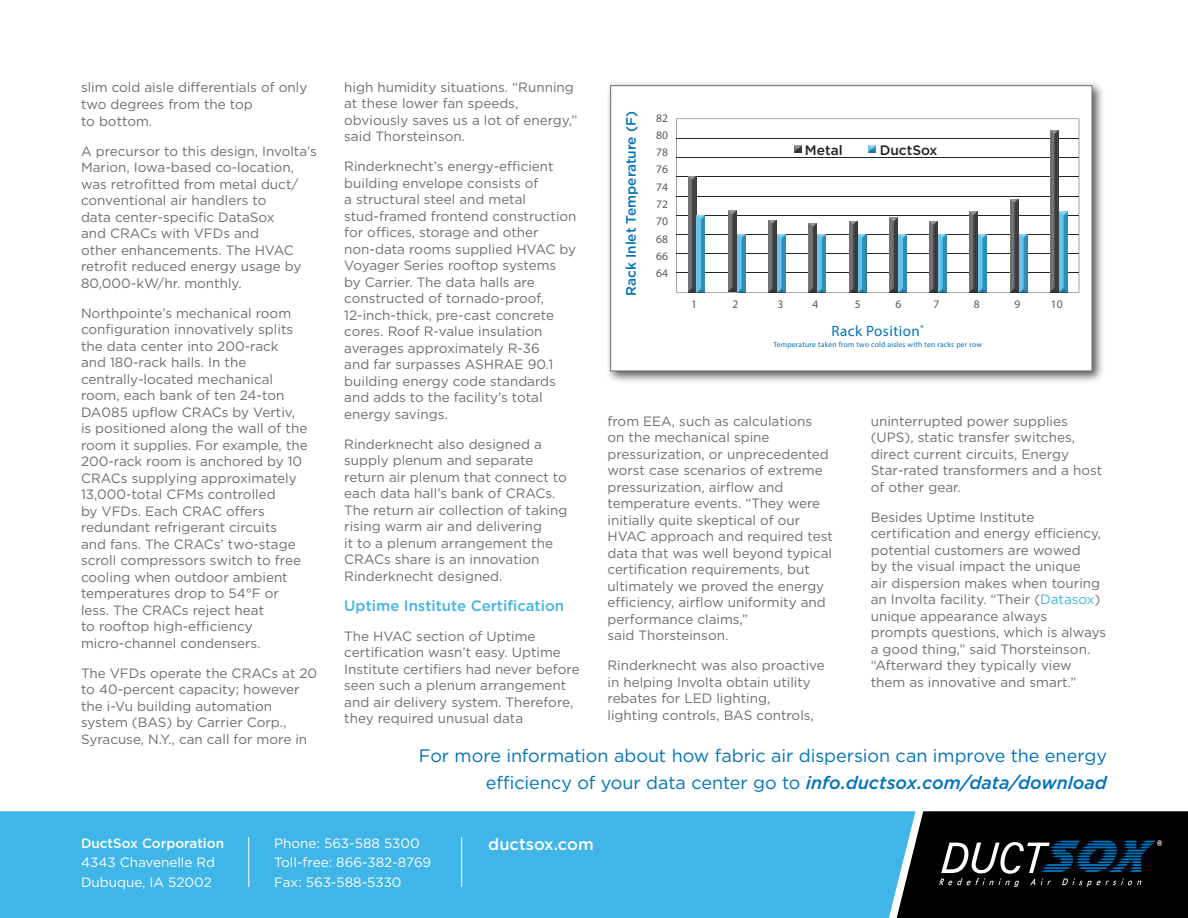
<style>
.page{position:relative;width:1188px;height:918px;background:#fff}
.page>*{position:absolute;margin:0;border:0;box-sizing:border-box;transform-origin:0 0}
.t1{font:18px/27px "Gotham";letter-spacing:-.005em;color:#0072bc;text-align:right}
.t2{font:500 16.5px "Gotham";color:#fff}
.t3{font:500 15px "Gotham";color:#40b5e7}
.t4{font:15px "Myriad Pro";letter-spacing:.03em;color:#0072bc}
.t5{font:500 13.65px "Gotham";color:#0072bc}
.t6{font:500 13.65px "Gotham";color:#231f20}
.t7{font:13.5px/16.5px "Gotham";color:#6c6d70}
.t8{font:13.5px/19.5px "Gotham";color:#fff}
.t9{font:500 13.5px "Gotham";color:#fff}
.t10{font:11.55px/17.2px "Myriad Pro";color:#57585a;text-align:justify}
.t11{font:7.5px "Myriad Pro";letter-spacing:.03em;color:#0072bc}
.s1{color:#40b5e7}
.s2{font-weight:500;font-style:italic}
</style>
<div class="page">
<div style="left:0;top:811px;width:897px;height:107px;background:#40b5e7"></div>
<svg style="left:897px;top:811px;width:291px;height:107px;background:#11191e"></svg>
<hr style="left:248px;top:837px;width:1px;height:50px;background:#fff">
<hr style="left:461px;top:837px;width:1px;height:50px;background:#fff">
<div style="left:608px;top:81px;width:497px;height:303px;background:#231f20;opacity:.75"></div>
<div style="left:611px;top:85px;width:481px;height:286px;background:#fff;border:1px solid #6c6d70"></div>
<svg style="left:676px;top:119px;width:403px;height:174px"></svg>
<p class="t7" style="left:81px;top:78px;width:228px">slim cold aisle differentials of only two degrees from the top<br>to bottom.</p>
<p class="t7" style="left:81px;top:142px;width:237px">A precursor to this design, Involta’s<br>Marion, Iowa-based co-location, was retrofitted from metal duct/ conventional air handlers to<br>data center-specific DataSox<br>and CRACs with VFDs and<br>other enhancements. The HVAC retrofit reduced energy usage by<br>80,000-kW/hr. monthly.</p>
<p class="t7" style="left:81px;top:304px;width:228px">Northpointe’s mechanical room configuration innovatively splits the data center into 200-rack<br>and 180-rack halls. In the centrally-located mechanical room, each bank of ten 24-ton<br>DA085 upflow CRACs by Vertiv, is positioned along the wall of the room it supplies. For example, the<br>200-rack room is anchored by 10<br>CRACs supplying approximately<br>13,000-total CFMs controlled<br>by VFDs. Each CRAC offers redundant refrigerant circuits<br>and fans. The CRACs’ two-stage scroll compressors switch to free cooling when outdoor ambient temperatures drop to 54°F or less. The CRACs reject heat<br>to rooftop high-efficiency micro-channel condensers.</p>
<p class="t7" style="left:81px;top:664px;width:238px">The VFDs operate the CRACs at 20 to 40-percent capacity; however the i-Vu building automation system (BAS) by Carrier Corp.,<br>Syracuse, N.Y., can call for more in</p>
<p class="t7" style="left:344px;top:78px;width:235px">high humidity situations. “Running at these lower fan speeds, obviously saves us a lot of energy,” said Thorsteinson.</p>
<p class="t7" style="left:344px;top:158px;width:234px">Rinderknecht’s energy-efficient building envelope consists of<br>a structural steel and metal stud-framed frontend construction for offices, storage and other non-data rooms supplied HVAC by<br>Voyager Series rooftop systems<br>by Carrier. The data halls are constructed of tornado-proof,<br>12-inch-thick, pre-cast concrete cores. Roof R-value insulation averages approximately R-36<br>and far surpasses ASHRAE 90.1 building energy code standards and adds to the facility’s total energy savings.</p>
<p class="t7" style="left:344px;top:435px;width:225px">Rinderknecht also designed a supply plenum and separate return air plenum that connect to each data hall’s bank of CRACs.<br>The return air collection of taking rising warm air and delivering<br>it to a plenum arrangement the<br>CRACs share is an innovation<br>Rinderknecht designed.</p>
<p class="t3" style="left:344px;top:596px;width:221px">Uptime Institute Certification</p>
<p class="t7" style="left:344px;top:627px;width:237px">The HVAC section of Uptime certification wasn’t easy. Uptime<br>Institute certifiers had never before seen such a plenum arrangement and air delivery system. Therefore, they required unusual data</p>
<p class="t5" style="left:622px;top:296px;width:186px;rotate:-90deg">Rack Inlet Temperature (F)</p>
<p class="t10" style="left:656px;top:109px;width:13px">82</p>
<p class="t10" style="left:656px;top:126px;width:13px">80<br>78<br>76<br>74</p>
<p class="t10" style="left:656px;top:195px;width:13px">72</p>
<p class="t10" style="left:656px;top:213px;width:13px">70</p>
<p class="t10" style="left:656px;top:230px;width:13px">68</p>
<p class="t10" style="left:656px;top:247px;width:13px">66</p>
<p class="t10" style="left:656px;top:264px;width:13px">64</p>
<p class="t6" style="left:805px;top:141px;width:39px">Metal</p>
<p class="t6" style="left:880px;top:141px;width:59px">DuctSox</p>
<p class="t10" style="left:691px;top:296px;width:7px">1</p>
<p class="t10" style="left:732px;top:296px;width:7px">2</p>
<p class="t10" style="left:777px;top:296px;width:7px">3</p>
<p class="t10" style="left:813px;top:296px;width:7px">4</p>
<p class="t10" style="left:855px;top:296px;width:7px">5</p>
<p class="t10" style="left:896px;top:296px;width:7px">6</p>
<p class="t10" style="left:934px;top:296px;width:7px">7</p>
<p class="t10" style="left:974px;top:296px;width:7px">8</p>
<p class="t10" style="left:1014px;top:296px;width:7px">9</p>
<p class="t10" style="left:1051px;top:296px;width:13px">10</p>
<p class="t4" style="left:832px;top:322px;width:94px">Rack Position<sup>*</sup></p>
<p class="t11" style="left:773px;top:340px;width:210px">Temperature taken from two cold aisles with ten racks per row</p>
<p class="t7" style="left:608px;top:412px;width:227px">from EEA, such as calculations<br>on the mechanical spine pressurization, or unprecedented worst case scenarios of extreme pressurization, airflow and temperature events. “They were initially quite skeptical of our<br>HVAC approach and required test data that was well beyond typical certification requirements, but ultimately we proved the energy efficiency, airflow uniformity and performance claims,”<br>said Thorsteinson.</p>
<p class="t7" style="left:608px;top:657px;width:219px">Rinderknecht was also proactive in helping Involta obtain utility rebates for LED lighting,<br>lighting controls, BAS controls,</p>
<p class="t7" style="left:871px;top:412px;width:233px">uninterrupted power supplies (UPS), static transfer switches, direct current circuits, Energy<br>Star-rated transformers and a host of other gear.</p>
<p class="t7" style="left:871px;top:508px;width:237px">Besides Uptime Institute certification and energy efficiency, potential customers are wowed<br>by the visual impact the unique<br>air dispersion makes when touring an Involta facility. “Their (<span class="s1">Datasox</span>) unique appearance always prompts questions, which is always a good thing,” said Thorsteinson. “Afterward they typically view them as innovative and smart.”</p>
<p class="t1" style="left:419px;top:742px;width:690px">For more information about how fabric air dispersion can improve the energy efficiency of your data center go to <span class="s2">info.ductsox.com/data/download</span></p>
<p class="t8" style="left:274px;top:833px;width:147px">Phone: 563-588 5300</p>
<p class="t8" style="left:274px;top:852px;width:159px">Toll-free: 866-382-8769</p>
<p class="t8" style="left:274px;top:872px;width:129px">Fax: 563-588-5330</p>
<p class="t9" style="left:81px;top:834px;width:145px">DuctSox Corporation</p>
<p class="t2" style="left:488px;top:834px;width:107px">ductsox.com</p>
<p class="t8" style="left:81px;top:852px;width:136px">4343 Chavenelle Rd<br>Dubuque, IA 52002</p>
</div>
